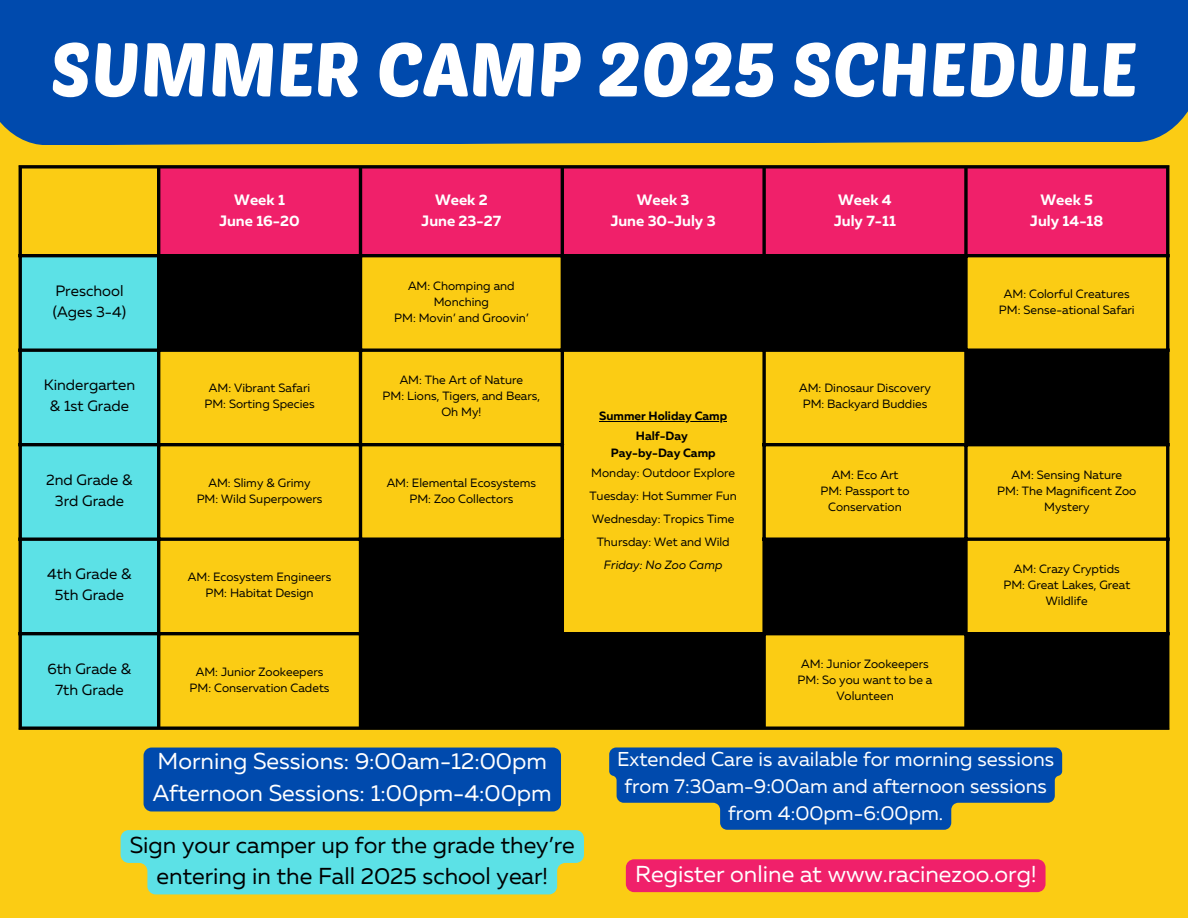
<style>
.page{position:relative;width:1188px;height:918px;background:#fbcc14}
.page>*{position:absolute;margin:0;border:0;box-sizing:border-box;transform-origin:0 0}
.t1{font:75px "Poetsen One";color:#fff}
.t2{font:23.1px/31.7px "Muller";color:#fff}
.t3{font:23.1px/31.5px "Muller";color:#000;text-align:center}
.t4{font:20.1px/27px "Muller";color:#fff;text-align:center}
.t5{font:15px/21px "Muller";color:#000;text-align:center}
.t6{font:700 15px "Muller";color:#fff}
.t7{font:12px/16px "Muller";color:#000;text-align:center}
.t8{font:700 12px "Muller";color:#000}
.t9{font:italic 12px "Muller";color:#000}
</style>
<div class="page">
<div style="left:0;top:0;width:1188px;height:145px;background:#004aad"></div>
<div style="left:160px;top:169px;width:1006px;height:85px;background:#f0206a"></div>
<div style="left:22px;top:257px;width:135px;height:470px;background:#5ce1e6"></div>
<svg style="left:160px;top:257px;width:1006px;height:470px"></svg>
<hr style="left:599px;top:421px;width:128px;height:1px;background:#000">
<hr style="left:19px;top:169px;width:3px;height:558px;background:#000">
<hr style="left:157px;top:169px;width:3px;height:558px;background:#000">
<hr style="left:359px;top:169px;width:3px;height:558px;background:#000">
<hr style="left:561px;top:169px;width:3px;height:558px;background:#000">
<svg style="left:762px;top:169px;width:4px;height:558px;background:#191003"></svg>
<svg style="left:964px;top:169px;width:4px;height:558px;background:#191004"></svg>
<hr style="left:1166px;top:169px;width:3px;height:558px;background:#000">
<svg style="left:19px;top:165px;width:1150px;height:4px;background:#240c0b"></svg>
<hr style="left:19px;top:254px;width:1150px;height:3px;background:#000">
<hr style="left:19px;top:349px;width:1150px;height:3px;background:#000">
<hr style="left:19px;top:443px;width:545px;height:3px;background:#000">
<hr style="left:762px;top:443px;width:407px;height:3px;background:#000">
<hr style="left:19px;top:538px;width:545px;height:3px;background:#000">
<hr style="left:762px;top:538px;width:407px;height:3px;background:#000">
<hr style="left:19px;top:632px;width:1150px;height:3px;background:#000">
<hr style="left:19px;top:727px;width:1150px;height:3px;background:#000">
<div style="left:144px;top:748px;width:417px;height:63px;background:#004aad"></div>
<svg style="left:609px;top:747px;width:453px;height:83px"></svg>
<svg style="left:121px;top:830px;width:463px;height:64px;background:#65dfd9"></svg>
<div style="left:626px;top:859px;width:420px;height:33px;background:#f0206a"></div>
<p class="t1" style="left:51px;top:21px;width:1088px">SUMMER CAMP 2025 SCHEDULE</p>
<h1 class="t6" style="left:234px;top:193px;width:52px">Week 1</h1>
<p class="t6" style="left:219px;top:214px;width:82px">June 16-20</p>
<p class="t6" style="left:435px;top:193px;width:54px">Week 2</p>
<p class="t6" style="left:422px;top:214px;width:81px">June 23-27</p>
<p class="t5" style="left:53px;top:281px;width:75px;text-align:left">Preschool (Ages 3-4)</p>
<p class="t7" style="left:408px;top:278px;width:108px">AM: Chomping and<br>Monching</p>
<p class="t7" style="left:394px;top:310px;width:136px">PM: Movin’ and Groovin’</p>
<p class="t5" style="left:44px;top:376px;width:93px">Kindergarten &amp; 1st Grade</p>
<p class="t7" style="left:209px;top:381px;width:103px">AM: Vibrant Safari</p>
<p class="t7" style="left:204px;top:397px;width:112px">PM: Sorting Species</p>
<p class="t5" style="left:46px;top:470px;width:88px">2nd Grade &amp;<br>3rd Grade</p>
<p class="t7" style="left:208px;top:475px;width:104px">AM: Slimy &amp; Grimy</p>
<p class="t7" style="left:197px;top:491px;width:127px">PM: Wild Superpowers</p>
<p class="t5" style="left:47px;top:565px;width:86px">4th Grade &amp;<br>5th Grade</p>
<p class="t7" style="left:188px;top:570px;width:145px">AM: Ecosystem Engineers</p>
<p class="t7" style="left:205px;top:586px;width:110px">PM: Habitat Design</p>
<p class="t5" style="left:47px;top:659px;width:86px">6th Grade &amp;<br>7th Grade</p>
<p class="t7" style="left:196px;top:664px;width:129px">AM: Junior Zookeepers</p>
<p class="t7" style="left:190px;top:680px;width:141px">PM: Conservation Cadets</p>
<p class="t7" style="left:400px;top:373px;width:125px">AM: The Art of Nature</p>
<p class="t7" style="left:383px;top:389px;width:159px">PM: Lions, Tigers, and Bears,<br>Oh My!</p>
<p class="t7" style="left:387px;top:475px;width:151px">AM: Elemental Ecosystems</p>
<p class="t7" style="left:409px;top:491px;width:105px">PM: Zoo Collectors</p>
<p class="t6" style="left:637px;top:193px;width:54px">Week 3</p>
<p class="t6" style="left:611px;top:214px;width:107px">June 30-July 3</p>
<p class="t8" style="left:599px;top:411px;width:129px">Summer Holiday Camp</p>
<p class="t8" style="left:636px;top:431px;width:53px">Half-Day</p>
<p class="t8" style="left:611px;top:448px;width:106px">Pay-by-Day Camp</p>
<p class="t7" style="left:591px;top:466px;width:145px">Monday: Outdoor Explore</p>
<p class="t7" style="left:589px;top:489px;width:149px">Tuesday: Hot Summer Fun</p>
<p class="t7" style="left:592px;top:512px;width:144px">Wednesday: Tropics Time</p>
<p class="t7" style="left:597px;top:535px;width:135px">Thursday: Wet and Wild</p>
<p class="t9" style="left:604px;top:560px;width:120px">Friday: No Zoo Camp</p>
<p class="t6" style="left:838px;top:193px;width:55px">Week 4</p>
<p class="t6" style="left:834px;top:214px;width:63px">July 7-11</p>
<p class="t7" style="left:799px;top:381px;width:133px">AM: Dinosaur Discovery</p>
<p class="t7" style="left:803px;top:397px;width:126px">PM: Backyard Buddies</p>
<p class="t7" style="left:832px;top:467px;width:68px">AM: Eco Art</p>
<p class="t7" style="left:820px;top:483px;width:91px">PM: Passport to<br>Conservation</p>
<p class="t7" style="left:801px;top:656px;width:129px">AM: Junior Zookeepers</p>
<p class="t7" style="left:798px;top:672px;width:136px">PM: So you want to be a<br>Volunteen</p>
<p class="t6" style="left:1041px;top:193px;width:54px">Week 5</p>
<p class="t6" style="left:1030px;top:214px;width:75px">July 14-18</p>
<p class="t7" style="left:1004px;top:286px;width:127px">AM: Colorful Creatures</p>
<p class="t7" style="left:999px;top:302px;width:137px">PM: Sense-ational Safari</p>
<p class="t7" style="left:1012px;top:467px;width:112px">AM: Sensing Nature</p>
<p class="t7" style="left:997px;top:483px;width:141px">PM: The Magnificent Zoo<br>Mystery</p>
<p class="t7" style="left:1014px;top:562px;width:107px">AM: Crazy Cryptids</p>
<p class="t7" style="left:1003px;top:578px;width:128px">PM: Great Lakes, Great<br>Wildlife</p>
<h2 class="t2" style="left:153px;top:747px;width:401px">Morning Sessions: 9:00am-12:00pm<br>Afternoon Sessions: 1:00pm-4:00pm</h2>
<h2 class="t4" style="left:617px;top:747px;width:438px">Extended Care is available for morning sessions from 7:30am-9:00am and afternoon sessions from 4:00pm-6:00pm.</h2>
<p class="t3" style="left:130px;top:831px;width:446px">Sign your camper up for the grade they’re entering in the Fall 2025 school year!</p>
<h2 class="t2" style="left:635px;top:860px;width:403px">Register online at www.racinezoo.org!</h2>
</div>
